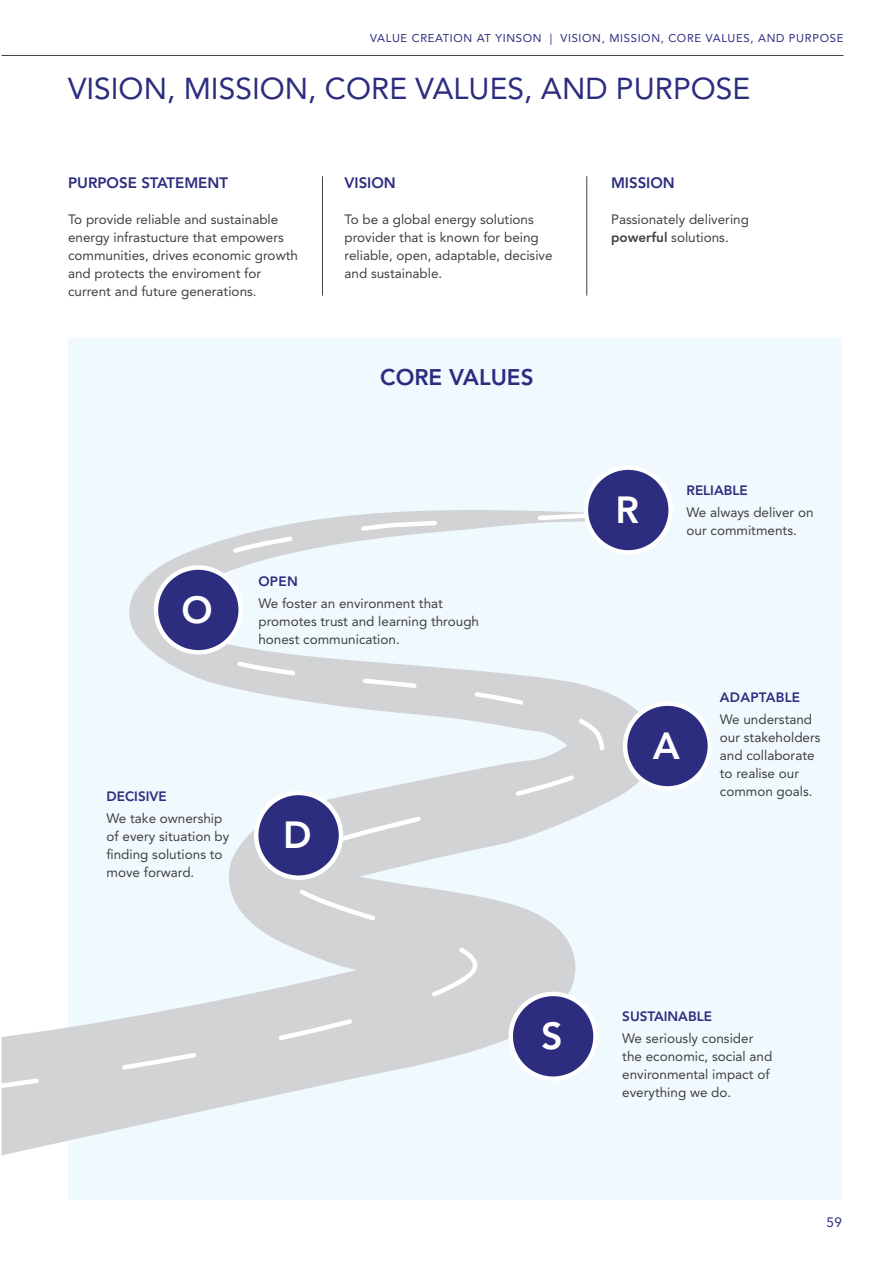
<style>
.page{position:relative;width:893px;height:1263px;background:#fff}
.page>*{position:absolute;margin:0;border:0;box-sizing:border-box;transform-origin:0 0}
.t1{font:800 37.5px "Avenir LT Std";color:#fff}
.t2{font:30px "Avenir LT Std";color:#2c2d7f}
.t3{font:800 22.5px "Avenir LT Std";color:#2c2d7f}
.t4{font:800 15px "Avenir LT Std";color:#2c2d7f}
.t5{font:13.5px/18px "Avenir LT Std";color:#414042}
.t6{font:800 13.5px "Avenir LT Std";color:#2c2d7f}
.t7{font:800 13.5px "Avenir LT Std";letter-spacing:.02em;color:#2c2d7f}
.t8{font:13.5px "Avenir LT Std";color:#2c2d7f}
.t9{font:11.25px "Avenir LT Std";letter-spacing:.06em;color:#2c2d7f}
.s1{font-weight:800}
</style>
<div class="page">
<hr style="left:2px;top:55px;width:841px;height:1px;background:#414042">
<div style="left:68px;top:338px;width:774px;height:861px;background:#f0f9fe"></div>
<svg style="left:2px;top:510px;width:657px;height:645px"></svg>
<svg style="left:1px;top:511px;width:606px;height:579px"></svg>
<hr style="left:322px;top:176px;width:1px;height:120px;background:#414042">
<hr style="left:586px;top:176px;width:1px;height:120px;background:#414042">
<div style="left:511px;top:994px;width:84px;height:85px;background:#2c2d7f;border-radius:50%"></div>
<div style="left:508px;top:992px;width:90px;height:89px;border:4px solid #fff;border-radius:50%"></div>
<div style="left:256px;top:793px;width:85px;height:85px;background:#2c2d7f;border-radius:50%"></div>
<div style="left:254px;top:791px;width:89px;height:89px;border:4px solid #fff;border-radius:50%"></div>
<div style="left:625px;top:704px;width:85px;height:84px;background:#2c2d7f;border-radius:50%"></div>
<div style="left:623px;top:701px;width:89px;height:90px;border:4px solid #fff;border-radius:50%"></div>
<div style="left:156px;top:567px;width:85px;height:85px;background:#2c2d7f;border-radius:50%"></div>
<div style="left:154px;top:565px;width:89px;height:90px;border:4px solid #fff;border-radius:50%"></div>
<div style="left:586px;top:468px;width:85px;height:84px;background:#2c2d7f;border-radius:50%"></div>
<div style="left:584px;top:465px;width:89px;height:90px;border:4px solid #fff;border-radius:50%"></div>
<p class="t9" style="left:370px;top:32px;width:475px">VALUE CREATION AT YINSON | VISION, MISSION, CORE VALUES, AND PURPOSE</p>
<h2 class="t2" style="left:68px;top:71px;width:684px">VISION, MISSION, CORE VALUES, AND PURPOSE</h2>
<p class="t4" style="left:68px;top:173px;width:161px">PURPOSE STATEMENT</p>
<p class="t5" style="left:68px;top:210px;width:231px">To provide reliable and sustainable energy infrastucture that empowers communities, drives economic growth and protects the enviroment for current and future generations.</p>
<p class="t4" style="left:344px;top:173px;width:53px">VISION</p>
<p class="t5" style="left:344px;top:210px;width:210px">To be a global energy solutions provider that is known for being reliable, open, adaptable, decisive and sustainable.</p>
<h3 class="t3" style="left:380px;top:364px;width:155px">CORE VALUES</h3>
<h1 class="t1" style="left:182px;top:587px;width:33px">O</h1>
<p class="t6" style="left:258px;top:573px;width:41px">OPEN</p>
<p class="t5" style="left:258px;top:594px;width:222px">We foster an environment that promotes trust and learning through honest communication.</p>
<p class="t6" style="left:107px;top:788px;width:62px">DECISIVE</p>
<p class="t5" style="left:107px;top:809px;width:124px">We take ownership of every situation by finding solutions to move forward.</p>
<h1 class="t1" style="left:283px;top:813px;width:30px">D</h1>
<p class="t4" style="left:611px;top:173px;width:65px">MISSION</p>
<p class="t5" style="left:611px;top:210px;width:140px">Passionately delivering <span class="s1">powerful</span> solutions.</p>
<h1 class="t1" style="left:615px;top:487px;width:25px">R</h1>
<p class="t6" style="left:686px;top:482px;width:63px">RELIABLE</p>
<p class="t5" style="left:686px;top:504px;width:129px">We always deliver on our commitments.</p>
<h1 class="t1" style="left:653px;top:723px;width:29px">A</h1>
<p class="t7" style="left:720px;top:689px;width:82px">ADAPTABLE</p>
<p class="t5" style="left:720px;top:710px;width:102px">We understand our stakeholders and collaborate to realise our common goals.</p>
<h1 class="t1" style="left:541px;top:1014px;width:23px">S</h1>
<p class="t6" style="left:622px;top:1008px;width:91px">SUSTAINABLE</p>
<p class="t5" style="left:622px;top:1030px;width:152px">We seriously consider the economic, social and environmental impact of everything we do.</p>
<p class="t8" style="left:826px;top:1214px;width:17px">59</p>
</div>
